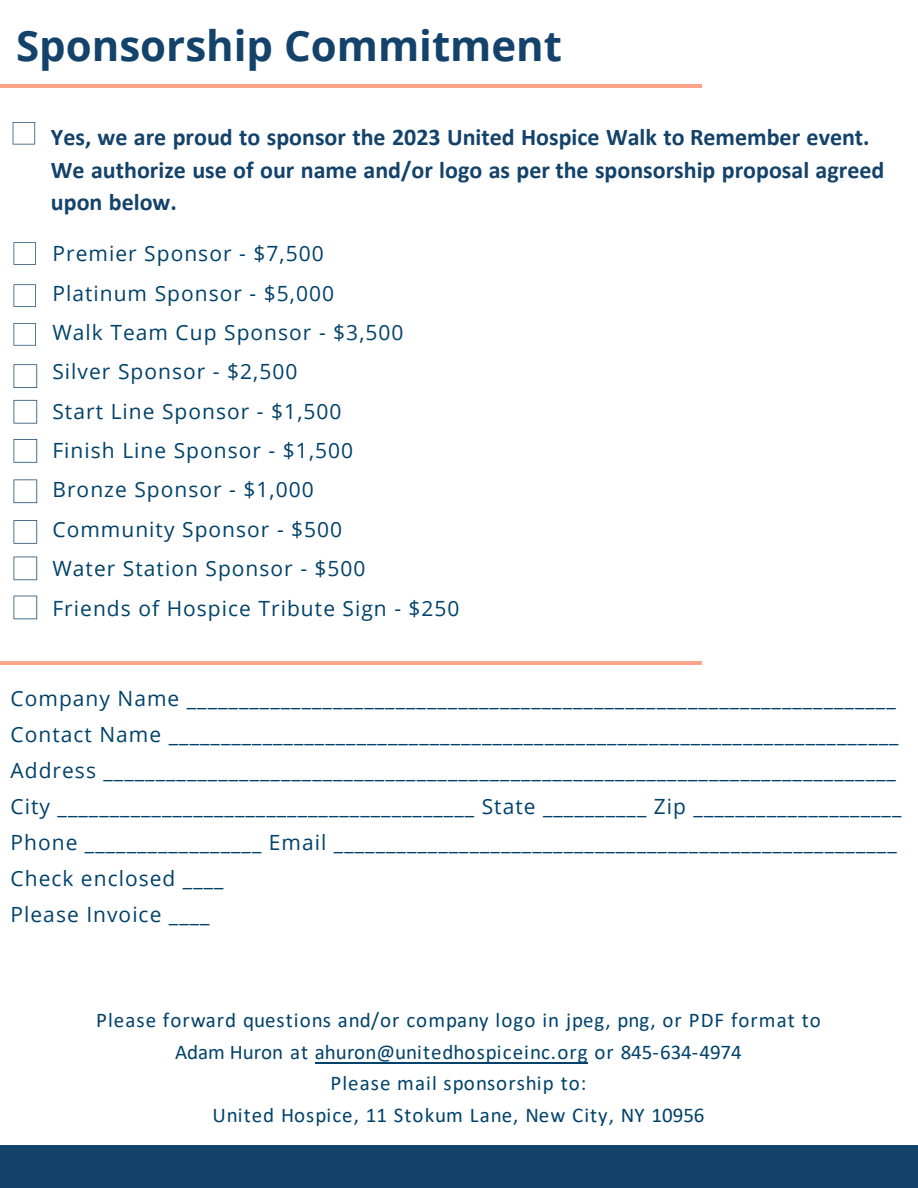
<style>
.page{position:relative;width:918px;height:1188px;background:#fff}
.page>*{position:absolute;margin:0;border:0;box-sizing:border-box;transform-origin:0 0}
.t1{font:700 42px "Open Sans";color:#13426b}
.t2{font:700 24px/32.7px "Calibri";color:#13426b}
.t3{font:21px/39.3px "Open Sans";letter-spacing:.05em;color:#01426a}
.t4{font:21px/31.5px "Calibri";letter-spacing:.05em;color:#01426a;text-align:center}
</style>
<div class="page">
<hr style="left:0;top:84px;width:702px;height:4px;background:#ffa38b">
<div style="left:0;top:1146px;width:918px;height:42px;background:#13426b"></div>
<hr style="left:0;top:661px;width:702px;height:4px;background:#ffa38b">
<svg style="left:13px;top:122px;width:22px;height:22px"></svg>
<svg style="left:14px;top:242px;width:22px;height:23px"></svg>
<svg style="left:14px;top:284px;width:22px;height:23px"></svg>
<svg style="left:14px;top:323px;width:22px;height:23px"></svg>
<svg style="left:14px;top:364px;width:23px;height:24px"></svg>
<svg style="left:14px;top:400px;width:23px;height:24px"></svg>
<svg style="left:14px;top:439px;width:23px;height:24px"></svg>
<svg style="left:14px;top:479px;width:23px;height:24px"></svg>
<svg style="left:14px;top:520px;width:23px;height:24px"></svg>
<svg style="left:14px;top:557px;width:23px;height:23px"></svg>
<svg style="left:14px;top:596px;width:23px;height:23px"></svg>
<hr style="left:315px;top:1063px;width:272px;height:1px;background:#01426a">
<p class="t1" style="left:16px;top:16px;width:547px">Sponsorship Commitment</p>
<p class="t2" style="left:51px;top:120px;width:835px">Yes, we are proud to sponsor the 2023 United Hospice Walk to Remember event.<br>We authorize use of our name and/or logo as per the sponsorship proposal agreed upon below.</p>
<p class="t3" style="left:52px;top:233px;width:409px">Premier Sponsor - $7,500<br>Platinum Sponsor - $5,000<br>Walk Team Cup Sponsor - $3,500<br>Silver Sponsor - $2,500<br>Start Line Sponsor - $1,500<br>Finish Line Sponsor - $1,500<br>Bronze Sponsor - $1,000<br>Community Sponsor - $500<br>Water Station Sponsor - $500<br>Friends of Hospice Tribute Sign - $250</p>
<p class="t3" style="left:11px;top:678px;width:887px">Company Name ____________________________________________________________________</p>
<p class="t3" style="left:11px;top:714px;width:890px">Contact Name ______________________________________________________________________</p>
<p class="t3" style="left:11px;top:750px;width:887px">Address ____________________________________________________________________________</p>
<p class="t3" style="left:11px;top:786px;width:892px">City ________________________________________ State __________ Zip ____________________</p>
<p class="t3" style="left:11px;top:822px;width:888px">Phone _________________ Email ______________________________________________________</p>
<p class="t3" style="left:11px;top:858px;width:215px">Check enclosed ____</p>
<p class="t3" style="left:11px;top:894px;width:201px">Please Invoice ____</p>
<p class="t4" style="left:96px;top:1004px;width:726px">Please forward questions and/or company logo in jpeg, png, or PDF format to Adam Huron at ahuron@unitedhospiceinc.org or 845-634-4974<br>Please mail sponsorship to:<br>United Hospice, 11 Stokum Lane, New City, NY 10956</p>
</div>
